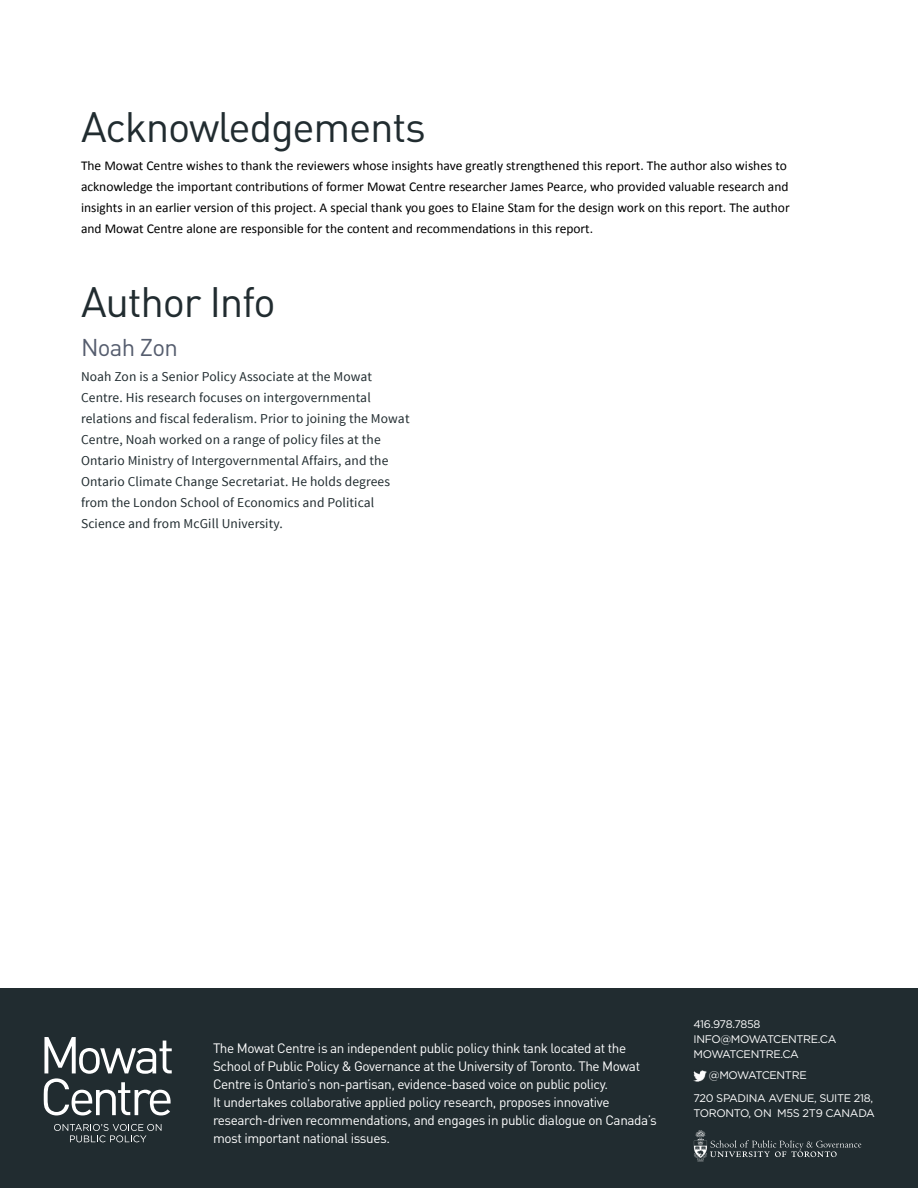
<style>
.page{position:relative;width:918px;height:1188px;background:#fff}
.page>*{position:absolute;margin:0;border:0;box-sizing:border-box;transform-origin:0 0}
.t1{font:42px "DIN";letter-spacing:-.03em;color:#212c30}
.t2{font:24px "DIN";color:#555d6e}
.t3{font:13.5px/21px "Calibri";color:#000}
.t4{font:13.5px/18px "DIN";letter-spacing:-.03em;color:#fff}
.t5{font:13.5px/21px "Source Sans Pro";letter-spacing:.01em;color:#212c30}
.t6{font:10.95px/15px "Gotham HTF";letter-spacing:-.03em;color:#fff}
</style>
<div class="page">
<div style="left:0;top:988px;width:918px;height:200px;background:#212c30"></div>
<svg style="left:54px;top:1124px;width:107px;height:18px"></svg>
<svg style="left:44px;top:1037px;width:128px;height:78px"></svg>
<svg style="left:694px;top:1070px;width:13px;height:12px"></svg>
<svg style="left:694px;top:1130px;width:167px;height:32px"></svg>
<h1 class="t1" style="left:81px;top:101px;width:347px">Acknowledgements</h1>
<p class="t3" style="left:81px;top:155px;width:710px">The Mowat Centre wishes to thank the reviewers whose insights have greatly strengthened this report. The author also wishes to acknowledge the important contributions of former Mowat Centre researcher James Pearce, who provided valuable research and insights in an earlier version of this project. A special thank you goes to Elaine Stam for the design work on this report. The author and Mowat Centre alone are responsible for the content and recommendations in this report.</p>
<h1 class="t1" style="left:81px;top:275px;width:196px">Author Info</h1>
<h2 class="t2" style="left:81px;top:332px;width:98px">Noah Zon</h2>
<p class="t5" style="left:81px;top:366px;width:330px">Noah Zon is a Senior Policy Associate at the Mowat Centre. His research focuses on intergovernmental relations and fiscal federalism. Prior to joining the Mowat Centre, Noah worked on a range of policy files at the Ontario Ministry of Intergovernmental Affairs, and the Ontario Climate Change Secretariat. He holds degrees from the London School of Economics and Political Science and from McGill University.</p>
<p class="t4" style="left:213px;top:1039px;width:445px">The Mowat Centre is an independent public policy think tank located at the School of Public Policy &amp; Governance at the University of Toronto. The Mowat Centre is Ontario’s non-partisan, evidence-based voice on public policy.<br>It undertakes collaborative applied policy research, proposes innovative research-driven recommendations, and engages in public dialogue on Canada’s most important national issues.</p>
<p class="t6" style="left:693px;top:1017px;width:144px">416.978.7858<br>INFO@MOWATCENTRE.CA<br>MOWATCENTRE.CA</p>
<p class="t6" style="left:693px;top:1091px;width:181px">720 SPADINA AVENUE, SUITE 218,<br>TORONTO, ON</p>
<p class="t6" style="left:709px;top:1068px;width:99px">@MOWATCENTRE</p>
<p class="t6" style="left:777px;top:1106px;width:99px">M 5S 2T9 CANADA</p>
</div>
